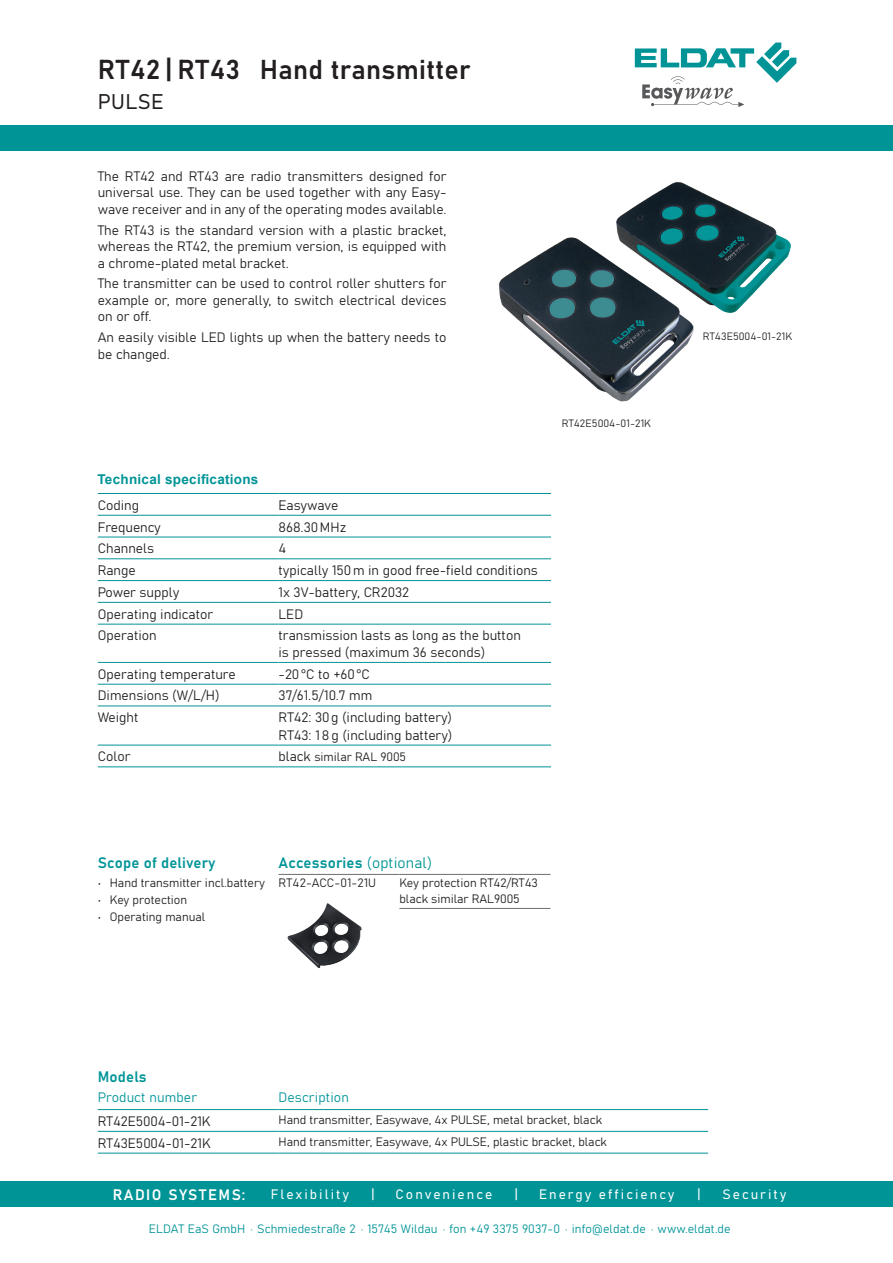
<style>
.page{position:relative;width:893px;height:1263px;background:#fff}
.page>*{position:absolute;margin:0;border:0;box-sizing:border-box;transform-origin:0 0}
.Inhalt_Sender{font:27px "Bahnschrift";letter-spacing:.01em;color:#231f20}
.Inhalt_Sender-2{font:21px "Bahnschrift";letter-spacing:.02em;color:#231f20}
.t1{font:15px "Bahnschrift";letter-spacing:.01em;color:#009497}
.t2{font:15px "Bahnschrift";letter-spacing:.1em;color:#fff}
.Fließtext{font:13.5px/16.5px "Bahnschrift";color:#231f20;text-align:justify}
.t3{font:13.5px "Bahnschrift";letter-spacing:.15em;color:#fff}
.t4{font:13.5px "Bahnschrift";letter-spacing:.01em;color:#009497}
.t5{font:700 13.5px "Arial";letter-spacing:.02em;color:#009497}
.Fließtext-2{font:12px "Bahnschrift";color:#231f20}
.t6{font:12px "Bahnschrift";letter-spacing:.01em;color:#009497}
.Index_Zubehör{font:12px "Bahnschrift";letter-spacing:.02em;color:#231f20}
.bildunter{font:10.5px "Bahnschrift";letter-spacing:.01em;color:#231f20}
.s1{font-size:13.5px}
</style>
<div class="page">
<div style="left:0;top:1181px;width:893px;height:26px;background:#009497"></div>
<div style="left:0;top:125px;width:893px;height:26px;background:#009497"></div>
<svg style="left:635px;top:43px;width:161px;height:64px"></svg>
<hr style="left:279px;top:1131px;width:429px;height:1px;background:#009497">
<hr style="left:279px;top:1153px;width:429px;height:1px;background:#009497">
<hr style="left:98px;top:1131px;width:181px;height:1px;background:#009497">
<hr style="left:98px;top:1153px;width:181px;height:1px;background:#009497">
<hr style="left:98px;top:1109px;width:181px;height:1px;background:#009497">
<hr style="left:279px;top:1109px;width:429px;height:1px;background:#009497">
<img style="left:499px;top:182px;width:292px;height:220px">
<hr style="left:98px;top:493px;width:181px;height:1px;background:#009497">
<hr style="left:279px;top:493px;width:272px;height:1px;background:#009497">
<hr style="left:98px;top:515px;width:181px;height:1px;background:#009497">
<hr style="left:279px;top:515px;width:272px;height:1px;background:#009497">
<hr style="left:98px;top:537px;width:181px;height:1px;background:#009497">
<hr style="left:279px;top:537px;width:272px;height:1px;background:#009497">
<hr style="left:98px;top:558px;width:181px;height:1px;background:#009497">
<hr style="left:279px;top:558px;width:272px;height:1px;background:#009497">
<hr style="left:98px;top:580px;width:181px;height:1px;background:#009497">
<hr style="left:279px;top:580px;width:272px;height:1px;background:#009497">
<hr style="left:98px;top:602px;width:181px;height:1px;background:#009497">
<hr style="left:279px;top:602px;width:272px;height:1px;background:#009497">
<hr style="left:98px;top:624px;width:181px;height:1px;background:#009497">
<hr style="left:279px;top:624px;width:272px;height:1px;background:#009497">
<hr style="left:98px;top:662px;width:181px;height:1px;background:#009497">
<hr style="left:279px;top:662px;width:272px;height:1px;background:#009497">
<hr style="left:98px;top:684px;width:181px;height:1px;background:#009497">
<hr style="left:279px;top:684px;width:272px;height:1px;background:#009497">
<hr style="left:98px;top:706px;width:181px;height:1px;background:#009497">
<hr style="left:279px;top:706px;width:272px;height:1px;background:#009497">
<hr style="left:98px;top:745px;width:181px;height:1px;background:#009497">
<hr style="left:279px;top:745px;width:272px;height:1px;background:#009497">
<hr style="left:98px;top:767px;width:181px;height:1px;background:#009497">
<hr style="left:279px;top:767px;width:272px;height:1px;background:#009497">
<hr style="left:279px;top:874px;width:120px;height:1px;background:#6c6d70">
<hr style="left:399px;top:874px;width:151px;height:1px;background:#6c6d70">
<hr style="left:399px;top:908px;width:151px;height:1px;background:#6c6d70">
<img style="left:287px;top:903px;width:75px;height:65px">
<p class="Inhalt_Sender" style="left:98px;top:49px;width:374px">RT42 | RT43 Hand transmitter</p>
<p class="Inhalt_Sender-2" style="left:98px;top:86px;width:67px">PULSE</p>
<p class="Fließtext" style="left:98px;top:167px;width:350px">The RT42 and RT43 are radio transmitters designed for universal use. They can be used together with any Easy&shy;wave receiver and in any of the operating modes available.</p>
<p class="Fließtext" style="left:98px;top:221px;width:350px">The RT43 is the standard version with a plastic bracket, whereas the RT42, the premium version, is equipped with a chrome-plated metal bracket.</p>
<p class="Fließtext" style="left:98px;top:274px;width:350px">The transmitter can be used to control roller shutters for example or, more generally, to switch electrical devices on or off.</p>
<p class="Fließtext" style="left:98px;top:328px;width:350px">An easily visible LED lights up when the battery needs to be changed.</p>
<p class="t5" style="left:97px;top:469px;width:162px">Technical specifications</p>
<p class="Fließtext" style="left:98px;top:496px;width:43px">Coding</p>
<p class="Fließtext" style="left:279px;top:496px;width:61px">Easywave</p>
<p class="Fließtext" style="left:98px;top:518px;width:64px">Frequency</p>
<p class="Fließtext" style="left:279px;top:518px;width:69px">868.30MHz</p>
<p class="Fließtext" style="left:98px;top:539px;width:58px">Channels</p>
<p class="Fließtext" style="left:279px;top:539px;width:9px">4</p>
<p class="Fließtext" style="left:98px;top:561px;width:39px">Range</p>
<p class="Fließtext" style="left:279px;top:561px;width:261px">typically 150m in good free-field conditions</p>
<p class="Fließtext" style="left:98px;top:583px;width:83px">Power supply</p>
<p class="Fließtext" style="left:279px;top:583px;width:132px">1x 3V-battery, CR2032</p>
<p class="Fließtext" style="left:98px;top:605px;width:117px">Operating indicator</p>
<p class="Fließtext" style="left:279px;top:605px;width:26px">LED</p>
<p class="Fließtext" style="left:98px;top:626px;width:60px">Operation</p>
<p class="Fließtext" style="left:279px;top:626px;width:244px">transmission lasts as long as the button is pressed (maximum 36 seconds)</p>
<p class="Fließtext" style="left:98px;top:665px;width:139px">Operating temperature</p>
<p class="Fließtext" style="left:279px;top:665px;width:93px">-20°C to +60°C</p>
<p class="Fließtext" style="left:98px;top:686px;width:123px">Dimensions (W/L/H)</p>
<p class="Fließtext" style="left:279px;top:686px;width:95px">37/61.5/10.7 mm</p>
<p class="Fließtext" style="left:98px;top:708px;width:42px">Weight</p>
<p class="Fließtext" style="left:279px;top:708px;width:175px">RT42: 30g (including battery)</p>
<p class="Fließtext" style="left:279px;top:726px;width:175px">RT43: 1 8 g (including battery)</p>
<p class="Fließtext" style="left:98px;top:747px;width:34px">Color</p>
<p class="Fließtext-2" style="left:279px;top:748px;width:129px"><span class="s1">black</span> similar RAL 9005</p>
<p class="bildunter" style="left:562px;top:415px;width:91px">RT42E5004-01-21K</p>
<p class="t1" style="left:98px;top:852px;width:119px">Scope of delivery</p>
<p class="t1" style="left:279px;top:852px;width:155px">Accessories (optional)</p>
<p class="Fließtext-2" style="left:98px;top:874px;width:169px">• Hand transmitter incl.battery</p>
<p class="Index_Zubehör" style="left:279px;top:874px;width:99px">RT42-ACC-01-21U</p>
<p class="Fließtext-2" style="left:399px;top:874px;width:140px">Key protection RT42/RT43</p>
<p class="Fließtext-2" style="left:98px;top:891px;width:91px">• Key protection</p>
<p class="Fließtext-2" style="left:399px;top:889px;width:122px">black similar RAL9005</p>
<p class="Fließtext-2" style="left:98px;top:908px;width:109px">• Operating manual</p>
<p class="bildunter" style="left:703px;top:329px;width:91px">RT43E5004-01-21K</p>
<p class="t1" style="left:98px;top:1065px;width:50px">Models</p>
<p class="t4" style="left:98px;top:1087px;width:101px">Product number</p>
<p class="t4" style="left:279px;top:1087px;width:72px">Description</p>
<p class="Fließtext" style="left:98px;top:1112px;width:114px">RT42E5004-01-21K</p>
<p class="Fließtext-2" style="left:279px;top:1111px;width:325px">Hand transmitter, Easywave, 4x PULSE, metal bracket, black</p>
<p class="Fließtext" style="left:98px;top:1134px;width:114px">RT43E5004-01-21K</p>
<p class="Fließtext-2" style="left:279px;top:1133px;width:330px">Hand transmitter, Easywave, 4x PULSE, plastic bracket, black</p>
<p class="t2" style="left:113px;top:1183px;width:134px">RADIO SYSTEMS:</p>
<p class="t3" style="left:271px;top:1184px;width:80px">Flexibility</p>
<p class="t3" style="left:371px;top:1184px;width:5px">|</p>
<p class="t3" style="left:396px;top:1184px;width:98px">Convenience</p>
<p class="t3" style="left:514px;top:1184px;width:5px">|</p>
<p class="t3" style="left:539px;top:1184px;width:137px">Energy efficiency</p>
<p class="t3" style="left:697px;top:1184px;width:5px">|</p>
<p class="t3" style="left:722px;top:1184px;width:65px">Security</p>
<p class="t6" style="left:149px;top:1220px;width:583px">ELDAT EaS GmbH · Schmiedestraße 2 · 15745 Wildau · fon +49 3375 9037-0 · info@eldat.de · www.eldat.de</p>
</div>
